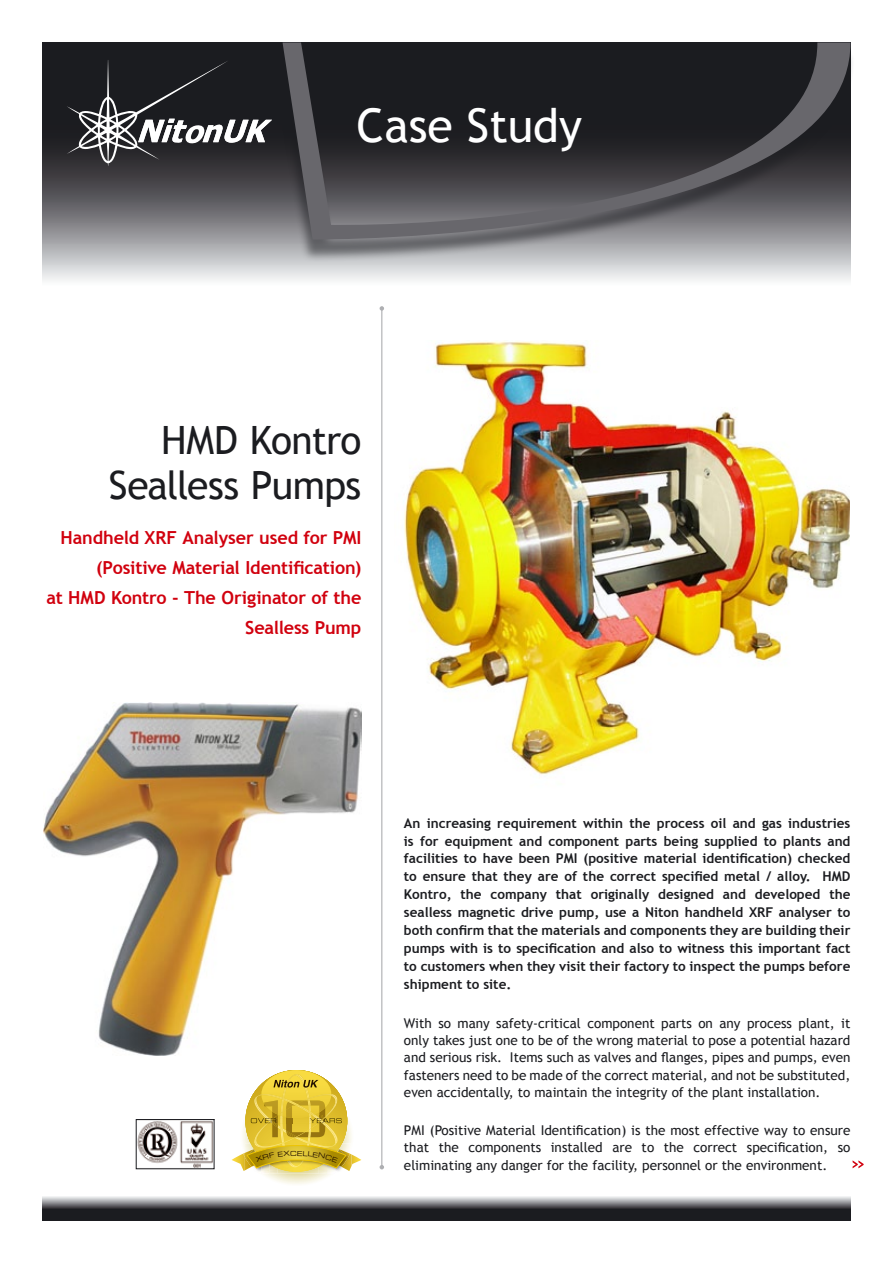
<style>
.page{position:relative;width:893px;height:1263px;background:#fff}
.page>*{position:absolute;margin:0;border:0;box-sizing:border-box;transform-origin:0 0}
.t1{font:46.5px "Trebuchet MS";color:#fff}
.t2{font:39px/45px "Trebuchet MS";letter-spacing:-.02em;color:#1b1c20;text-align:right}
.t3{font:700 18px/30px "Trebuchet MS";letter-spacing:-.01em;color:#d1010e;text-align:right}
.t4{font:700 13.5px/18px "Trebuchet MS";color:#1b1c20;text-align:justify}
.t5{font:13.5px/17.2px "Trebuchet MS";color:#1b1c20;text-align:justify}
</style>
<div class="page">
<svg style="left:43px;top:43px;width:807px;height:238px;background:#8e8f92"></svg>
<hr style="left:381px;top:308px;width:1px;height:859px;background:#aeafb2">
<svg style="left:380px;top:306px;width:4px;height:5px"></svg>
<svg style="left:380px;top:1165px;width:4px;height:4px"></svg>
<svg style="left:43px;top:1196px;width:807px;height:24px;background:#5c5c60"></svg>
<div style="left:272px;top:49px;width:583px;height:213px;background:#1b1c20;opacity:.5"></div>
<svg style="left:283px;top:43px;width:567px;height:200px;background:#3c3b40"></svg>
<img style="left:404px;top:341px;width:445px;height:434px">
<svg style="left:853px;top:1160px;width:11px;height:8px"></svg>
<img style="left:43px;top:702px;width:318px;height:354px">
<img style="left:138px;top:1121px;width:74px;height:46px">
<div style="left:136px;top:1119px;width:78px;height:50px;border:1px solid #1b1c20"></div>
<svg style="left:67px;top:60px;width:205px;height:106px;background:#3f3f43"></svg>
<svg style="left:232px;top:1070px;width:129px;height:114px"></svg>
<h1 class="t1" style="left:357px;top:98px;width:227px">Case Study</h1>
<h2 class="t2" style="left:109px;top:418px;width:254px">HMD Kontro<br>Sealless Pumps</h2>
<h3 class="t3" style="left:46px;top:523px;width:316px">Handheld XRF Analyser used for PMI (Positive Material Identification)<br>at HMD Kontro - The Originator of the<br>Sealless Pump</h3>
<p class="t4" style="left:404px;top:814px;width:448px">An increasing requirement within the process oil and gas industries is for equipment and component parts being supplied to plants and facilities to have been PMI (positive material identification) checked to ensure that they are of the correct specified metal / alloy. HMD Kontro, the company that originally designed and developed the sealless magnetic drive pump, use a Niton handheld XRF analyser to both confirm that the materials and components they are building their pumps with is to specification and also to witness this important fact to customers when they visit their factory to inspect the pumps before shipment to site.</p>
<p class="t5" style="left:404px;top:1014px;width:448px">With so many safety-critical component parts on any process plant, it only takes just one to be of the wrong material to pose a potential hazard and serious risk. Items such as valves and flanges, pipes and pumps, even fasteners need to be made of the correct material, and not be substituted, even accidentally, to maintain the integrity of the plant installation.</p>
<p class="t5" style="left:404px;top:1122px;width:448px">PMI (Positive Material Identification) is the most effective way to ensure that the components installed are to the correct specification, so eliminating any danger for the facility, personnel or the environment.</p>
</div>
